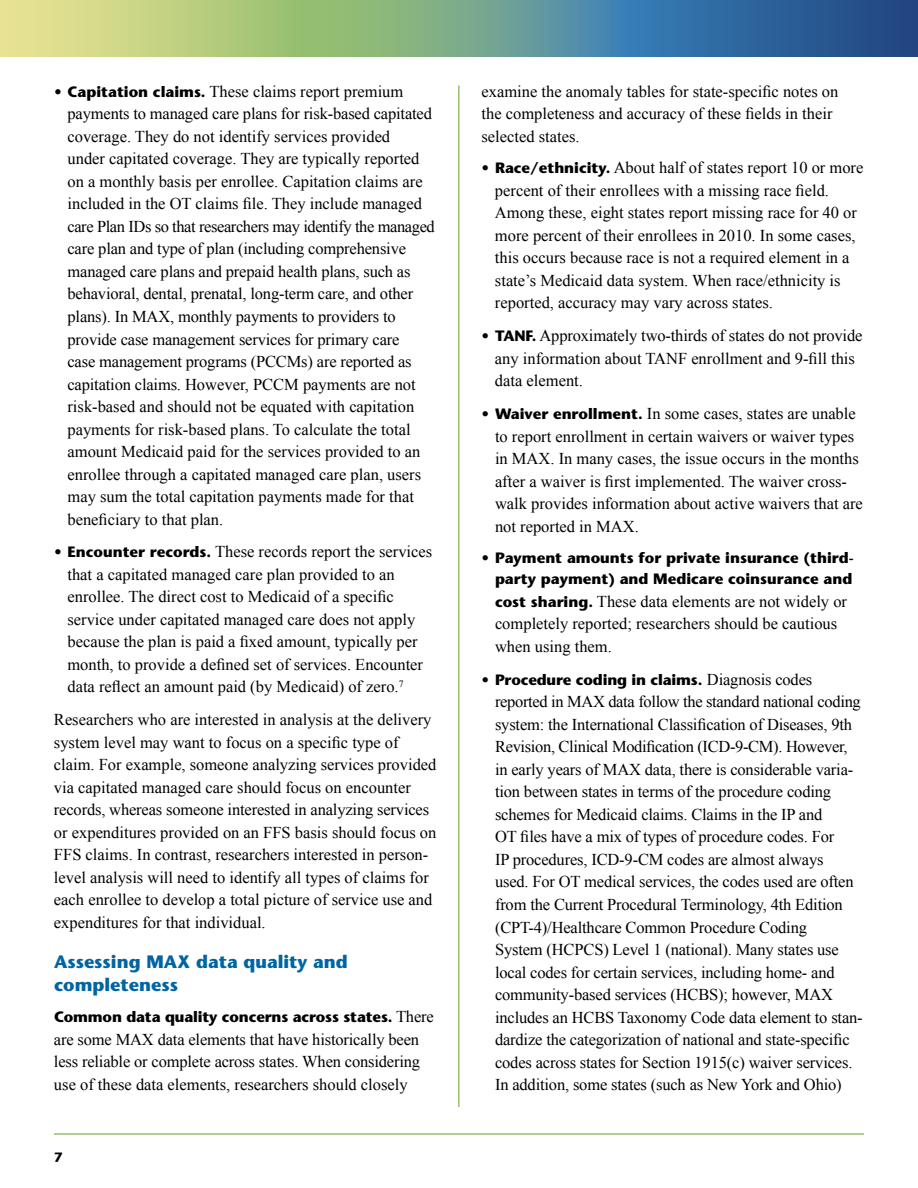
<style>
.page{position:relative;width:918px;height:1188px;background:#fff}
.page>*{position:absolute;margin:0;border:0;box-sizing:border-box;transform-origin:0 0}
.t1{font:700 18px/22.5px "Stone Sans Std";color:#0065a4}
.t2{font:16.5px/22.5px "Times New Roman";color:#000}
.t3{font:700 15px/21px "Stone Sans Std";color:#000;text-align:right}
.t4{font:700 13.5px "Stone Sans Std";color:#000}
.s1{font-family:"Stone Sans Std";font-weight:700;font-size:15px}
.s2{font-family:"Times New Roman";font-weight:400;font-size:16.5px}
</style>
<div class="page">
<svg style="left:0;top:0;width:918px;height:56px;background:#789f8e"></svg>
<hr style="left:458px;top:86px;width:2px;height:1021px;background:#97c06b">
<hr style="left:54px;top:1133px;width:810px;height:2px;background:#97c06b">
<p class="t2" style="left:68px;top:80px;width:369px;text-indent:-14px"><span class="s1">• Capitation claims.</span> These claims report premium payments to managed care plans for risk-based capitated coverage. They do not identify services provided<br>under capitated coverage. They are typically reported on a monthly basis per enrollee. Capitation claims are included in the OT claims file. They include managed care Plan IDs so that researchers may identify the managed care plan and type of plan (including comprehensive managed care plans and prepaid health plans, such as behavioral, dental, prenatal, long-term care, and other plans). In MAX, monthly payments to providers to provide case management services for primary care<br>case management programs (PCCMs) are reported as capitation claims. However, PCCM payments are not risk-based and should not be equated with capitation payments for risk-based plans. To calculate the total amount Medicaid paid for the services provided to an enrollee through a capitated managed care plan, users may sum the total capitation payments made for that beneficiary to that plan.</p>
<p class="t2" style="left:67px;top:540px;width:366px;text-indent:-13px"><span class="s1">• Encounter records.</span> These records report the services that a capitated managed care plan provided to an enrollee. The direct cost to Medicaid of a specific service under capitated managed care does not apply because the plan is paid a fixed amount, typically per month, to provide a defined set of services. Encounter data reflect an amount paid (by Medicaid) of zero.<sup>7</sup></p>
<p class="t2" style="left:54px;top:708px;width:384px">Researchers who are interested in analysis at the delivery system level may want to focus on a specific type of claim. For example, someone analyzing services provided via capitated managed care should focus on encounter records, whereas someone interested in analyzing services or expenditures provided on an FFS basis should focus on FFS claims. In contrast, researchers interested in person&shy;level analysis will need to identify all types of claims for each enrollee to develop a total picture of service use and expenditures for that individual.</p>
<h2 class="t1" style="left:54px;top:951px;width:295px">Assessing MAX data quality and completeness</h2>
<p class="t3" style="left:54px;top:1007px;width:381px">Common data quality concerns across states. <span class="s2">There</span></p>
<p class="t2" style="left:54px;top:1028px;width:368px;text-align:justify">are some MAX data elements that have historically been less reliable or complete across states. When considering use of these data elements, researchers should closely</p>
<p class="t4" style="left:54px;top:1149px;width:10px">7</p>
<p class="t2" style="left:481px;top:80px;width:358px">examine the anomaly tables for state-specific notes on the completeness and accuracy of these fields in their selected states.</p>
<p class="t2" style="left:495px;top:156px;width:370px;text-indent:-13px"><span class="s1">• Race/ethnicity.</span> About half of states report 10 or more percent of their enrollees with a missing race field.<br>Among these, eight states report missing race for 40 or more percent of their enrollees in 2010. In some cases, this occurs because race is not a required element in a state’s Medicaid data system. When race/ethnicity is reported, accuracy may vary across states.</p>
<p class="t2" style="left:495px;top:324px;width:369px;text-indent:-13px"><span class="s1">• TANF.</span> Approximately two-thirds of states do not provide any information about TANF enrollment and 9-fill this data element.</p>
<p class="t2" style="left:495px;top:402px;width:369px;text-indent:-14px"><span class="s1">• Waiver enrollment.</span> In some cases, states are unable to report enrollment in certain waivers or waiver types in MAX. In many cases, the issue occurs in the months after a waiver is first implemented. The waiver cross&shy;walk provides information about active waivers that are not reported in MAX.</p>
<p class="t3" style="left:482px;top:548px;width:374px">• Payment amounts for private insurance (third&shy;party payment) and Medicare coinsurance and</p>
<p class="t2" style="left:495px;top:590px;width:354px"><span class="s1">cost sharing.</span> These data elements are not widely or completely reported; researchers should be cautious when using them.</p>
<p class="t3" style="left:482px;top:669px;width:332px">• Procedure coding in claims. <span class="s2">Diagnosis codes</span></p>
<p class="t2" style="left:495px;top:690px;width:369px">reported in MAX data follow the standard national coding system: the International Classification of Diseases, 9th Revision, Clinical Modification (ICD-9-CM). However, in early years of MAX data, there is considerable varia&shy;tion between states in terms of the procedure coding schemes for Medicaid claims. Claims in the IP and<br>OT files have a mix of types of procedure codes. For<br>IP procedures, ICD-9-CM codes are almost always<br>used. For OT medical services, the codes used are often from the Current Procedural Terminology, 4th Edition (CPT-4)/Healthcare Common Procedure Coding<br>System (HCPCS) Level 1 (national). Many states use local codes for certain services, including home- and community-based services (HCBS); however, MAX includes an HCBS Taxonomy Code data element to stan&shy;dardize the categorization of national and state-specific codes across states for Section 1915(c) waiver services.<br>In addition, some states (such as New York and Ohio)</p>
</div>
